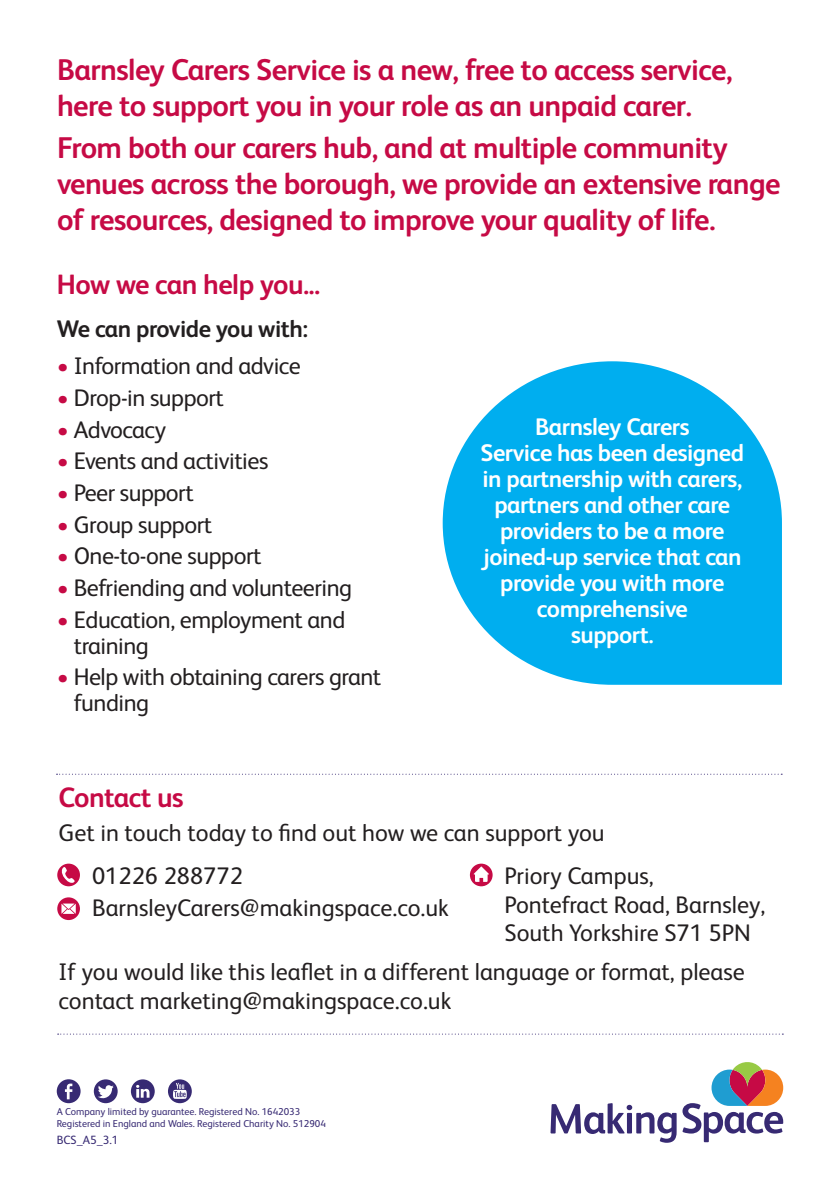
<style>
.page{position:relative;width:840px;height:1191px;background:#fff}
.page>*{position:absolute;margin:0;border:0;box-sizing:border-box;transform-origin:0 0}
.t1{font:700 30px/36px "FS Albert";letter-spacing:-.02em;color:#c60a45}
.headers{font:700 28px "FS Albert";letter-spacing:-.02em;color:#c60a45}
.t2{font:24px/28.8px "FS Albert";color:#231f20}
.t3{font:24px/26px "FS Albert";letter-spacing:-.02em;color:#231f20}
.t4{font:700 24px/26px "FS Albert";letter-spacing:-.02em;color:#fff;text-align:center}
.t5{font:700 24px "FS Albert";letter-spacing:-.02em;color:#231f20}
.t6{font:12px "FS Albert";color:#372a73}
.t7{font:10px/12px "FS Albert";color:#372a73}
.s1{color:#c60a45}
</style>
<div class="page">
<svg style="left:550px;top:1103px;width:126px;height:39px"></svg>
<svg style="left:682px;top:1062px;width:100px;height:80px"></svg>
<div style="left:57px;top:1079px;width:24px;height:24px;background:#372a73;border-radius:50%"></div>
<svg style="left:65px;top:1083px;width:7px;height:16px"></svg>
<div style="left:94px;top:1079px;width:24px;height:24px;background:#372a73;border-radius:50%"></div>
<svg style="left:98px;top:1085px;width:16px;height:14px"></svg>
<div style="left:131px;top:1079px;width:24px;height:24px;background:#372a73;border-radius:50%"></div>
<svg style="left:136px;top:1084px;width:13px;height:13px"></svg>
<svg style="left:168px;top:1079px;width:24px;height:24px"></svg>
<svg style="left:173px;top:1083px;width:14px;height:15px"></svg>
<svg style="left:57px;top:863px;width:23px;height:23px"></svg>
<svg style="left:61px;top:867px;width:14px;height:16px"></svg>
<div style="left:57px;top:897px;width:23px;height:23px;background:#c60a45;border-radius:50%"></div>
<svg style="left:61px;top:903px;width:15px;height:11px"></svg>
<svg style="left:469px;top:863px;width:23px;height:23px"></svg>
<svg style="left:473px;top:866px;width:15px;height:16px"></svg>
<svg style="left:56px;top:773px;width:723px;height:1px"></svg>
<svg style="left:58px;top:1033px;width:722px;height:1px"></svg>
<svg style="left:442px;top:361px;width:339px;height:324px;fill:#00aeef"></svg>
<p class="t1" style="left:57px;top:50px;width:676px">Barnsley Carers Service is a new, free to access service, here to support you in your role as an unpaid carer.</p>
<p class="t1" style="left:57px;top:128px;width:724px">From both our carers hub, and at multiple community venues across the borough, we provide an extensive range of resources, designed to improve your quality of life.</p>
<p class="headers" style="left:57px;top:265px;width:265px">How we can help you...</p>
<p class="t5" style="left:57px;top:312px;width:253px">We can provide you with:</p>
<p class="t3" style="left:57px;top:352px;width:245px"><span class="s1">•</span> Information and advice</p>
<p class="t3" style="left:57px;top:383px;width:169px"><span class="s1">•</span> Drop-in support</p>
<p class="t3" style="left:57px;top:415px;width:111px"><span class="s1">•</span> Advocacy</p>
<p class="t3" style="left:57px;top:447px;width:213px"><span class="s1">•</span> Events and activities</p>
<p class="t3" style="left:57px;top:478px;width:138px"><span class="s1">•</span> Peer support</p>
<p class="t3" style="left:57px;top:510px;width:157px"><span class="s1">•</span> Group support</p>
<p class="t3" style="left:57px;top:542px;width:206px"><span class="s1">•</span> One-to-one support</p>
<p class="t3" style="left:57px;top:573px;width:297px"><span class="s1">•</span> Befriending and volunteering</p>
<p class="t3" style="left:74px;top:605px;width:273px;text-indent:-17px"><span class="s1">•</span> Education, employment and training</p>
<p class="t3" style="left:74px;top:663px;width:309px;text-indent:-17px"><span class="s1">•</span> Help with obtaining carers grant funding</p>
<p class="t4" style="left:480px;top:412px;width:265px">Barnsley Carers<br>Service has been designed in partnership with carers, partners and other care providers to be a more joined-up service that can provide you with more comprehensive<br>support.</p>
<p class="headers" style="left:59px;top:778px;width:126px">Contact us</p>
<p class="t2" style="left:59px;top:817px;width:547px">Get in touch today to find out how we can support you</p>
<p class="t2" style="left:92px;top:859px;width:358px;line-height:32px">01226 288772<br>BarnsleyCarers@makingspace.co.uk</p>
<p class="t2" style="left:504px;top:860px;width:262px">Priory Campus,<br>Pontefract Road, Barnsley,<br>South Yorkshire S71 5PN</p>
<p class="t2" style="left:59px;top:956px;width:687px">If you would like this leaflet in a different language or format, please contact marketing@makingspace.co.uk</p>
<p class="t7" style="left:57px;top:1104px;width:270px">A Company limited by guarantee. Registered No. 1642033<br>Registered in England and Wales. Registered Charity No. 512904</p>
<p class="t6" style="left:57px;top:1131px;width:63px">BCS_A5_3.1</p>
</div>
